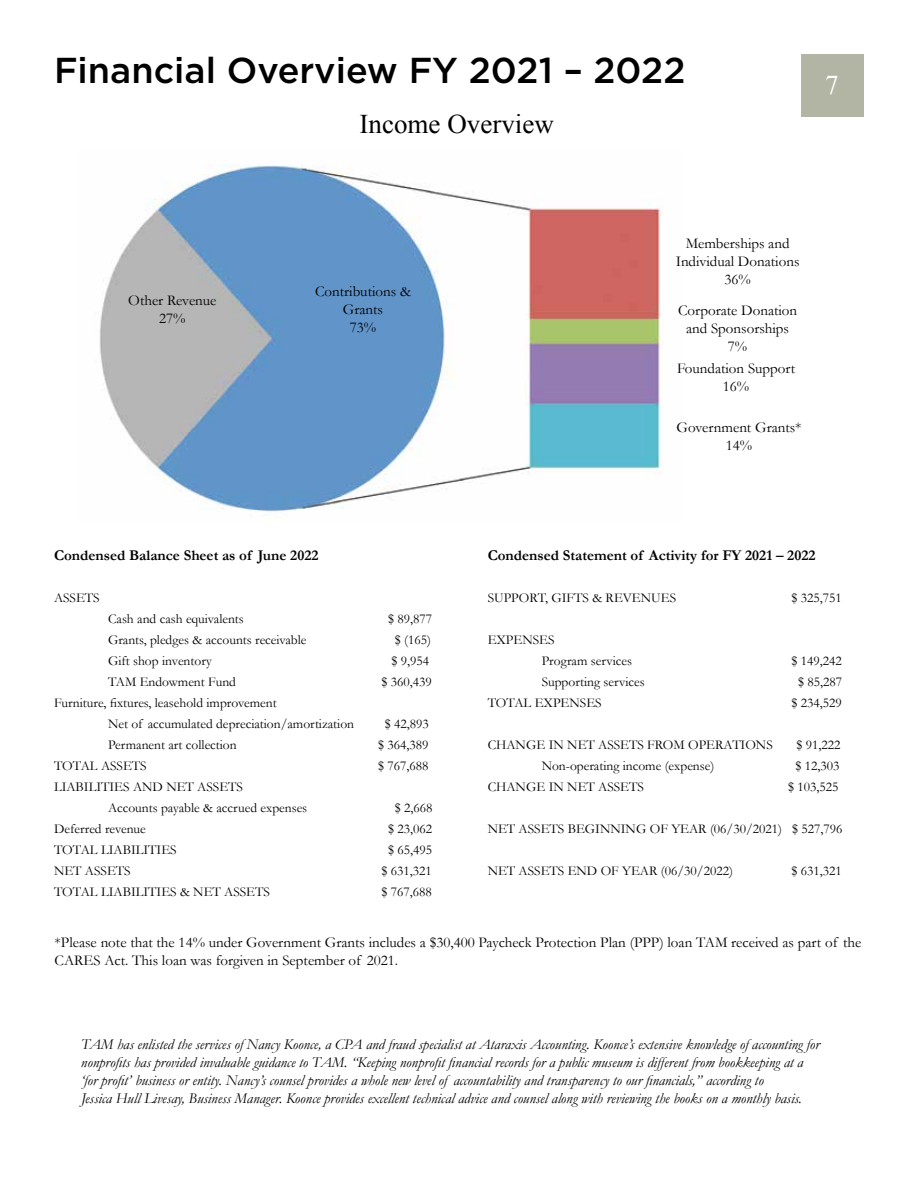
<style>
.page{position:relative;width:918px;height:1188px;background:#fff}
.page>*{position:absolute;margin:0;border:0;box-sizing:border-box;transform-origin:0 0}
.t1{font:500 36px "Gotham";color:#000}
.t2{font:27px "Times New Roman";color:#000}
.t3{font:27px "Times New Roman";color:#fff}
.t4{font:italic 15px/18px "Garamond";color:#000}
.t5{font:15px/18px "Garamond";color:#000;text-align:center}
.t6{font:700 15px "Garamond";color:#000}
.t7{font:13.5px/21px "Garamond";color:#000}
</style>
<div class="page">
<img style="left:99px;top:165px;width:565px;height:347px">
<div style="left:801px;top:54px;width:63px;height:63px;background:#b3b5a4"></div>
<h1 class="t1" style="left:54px;top:47px;width:633px">Financial Overview FY 2021 – 2022</h1>
<h2 class="t2" style="left:360px;top:106px;width:196px">Income Overview</h2>
<h2 class="t3" style="left:825px;top:67px;width:15px">7</h2>
<p class="t5" style="left:128px;top:291px;width:90px">Other Revenue<br>27%</p>
<p class="t5" style="left:315px;top:282px;width:97px">Contributions &amp;<br>Grants<br>73%</p>
<p class="t5" style="left:676px;top:234px;width:125px">Memberships and<br>Individual Donations<br>36%</p>
<p class="t5" style="left:678px;top:301px;width:121px">Corporate Donation and Sponsorships<br>7%</p>
<p class="t5" style="left:677px;top:359px;width:120px">Foundation Support<br>16%</p>
<p class="t5" style="left:677px;top:418px;width:127px">Government Grants*<br>14%</p>
<p class="t6" style="left:54px;top:546px;width:266px">Condensed Balance Sheet as of June 2022</p>
<p class="t7" style="left:54px;top:587px;width:47px">ASSETS</p>
<p class="t7" style="left:108px;top:608px;width:137px">Cash and cash equivalents</p>
<p class="t7" style="left:388px;top:608px;width:46px">$ 89,877</p>
<p class="t7" style="left:108px;top:629px;width:200px">Grants, pledges &amp; accounts receivable</p>
<p class="t7" style="left:395px;top:629px;width:38px">$ (165)</p>
<p class="t7" style="left:108px;top:650px;width:105px">Gift shop inventory</p>
<p class="t7" style="left:392px;top:650px;width:39px">$ 9,954</p>
<p class="t7" style="left:108px;top:671px;width:130px">TAM Endowment Fund</p>
<p class="t7" style="left:381px;top:671px;width:52px">$ 360,439</p>
<p class="t7" style="left:108px;top:692px;width:248px;text-indent:-54px">Furniture, fixtures, leasehold improvement<br>Net of accumulated depreciation/amortization</p>
<p class="t7" style="left:385px;top:713px;width:46px">$ 42,893</p>
<p class="t7" style="left:108px;top:734px;width:130px">Permanent art collection</p>
<p class="t7" style="left:378px;top:734px;width:52px">$ 364,389</p>
<p class="t7" style="left:54px;top:755px;width:94px">TOTAL ASSETS</p>
<p class="t7" style="left:378px;top:755px;width:52px">$ 767,688</p>
<p class="t7" style="left:108px;top:776px;width:201px;text-indent:-54px">LIABILITIES AND NET ASSETS<br>Accounts payable &amp; accrued expenses</p>
<p class="t7" style="left:395px;top:797px;width:39px">$ 2,668</p>
<p class="t7" style="left:54px;top:818px;width:93px">Deferred revenue</p>
<p class="t7" style="left:388px;top:818px;width:46px">$ 23,062</p>
<p class="t7" style="left:54px;top:839px;width:124px">TOTAL LIABILITIES</p>
<p class="t7" style="left:388px;top:839px;width:46px">$ 65,495</p>
<p class="t7" style="left:54px;top:860px;width:78px">NET ASSETS</p>
<p class="t7" style="left:381px;top:860px;width:52px">$ 631,321</p>
<p class="t7" style="left:54px;top:881px;width:217px">TOTAL LIABILITIES &amp; NET ASSETS</p>
<p class="t7" style="left:381px;top:881px;width:52px">$ 767,688</p>
<p class="t6" style="left:488px;top:546px;width:329px">Condensed Statement of Activity for FY 2021 – 2022</p>
<p class="t7" style="left:488px;top:587px;width:190px">SUPPORT, GIFTS &amp; REVENUES</p>
<p class="t7" style="left:791px;top:587px;width:52px">$ 325,751</p>
<p class="t7" style="left:542px;top:629px;width:92px;text-indent:-54px">EXPENSES<br>Program services</p>
<p class="t7" style="left:791px;top:650px;width:52px">$ 149,242</p>
<p class="t7" style="left:542px;top:671px;width:105px">Supporting services</p>
<p class="t7" style="left:798px;top:671px;width:46px">$ 85,287</p>
<p class="t7" style="left:488px;top:692px;width:115px">TOTAL EXPENSES</p>
<p class="t7" style="left:791px;top:692px;width:52px">$ 234,529</p>
<p class="t7" style="left:488px;top:734px;width:287px">CHANGE IN NET ASSETS FROM OPERATIONS</p>
<p class="t7" style="left:796px;top:734px;width:46px">$ 91,222</p>
<p class="t7" style="left:542px;top:755px;width:174px">Non-operating income (expense)</p>
<p class="t7" style="left:795px;top:755px;width:46px">$ 12,303</p>
<p class="t7" style="left:488px;top:776px;width:158px">CHANGE IN NET ASSETS</p>
<p class="t7" style="left:788px;top:776px;width:52px">$ 103,525</p>
<p class="t7" style="left:488px;top:818px;width:356px">NET ASSETS BEGINNING OF YEAR (06/30/2021) $ 527,796</p>
<p class="t7" style="left:488px;top:860px;width:247px">NET ASSETS END OF YEAR (06/30/2022)</p>
<p class="t7" style="left:791px;top:860px;width:52px">$ 631,321</p>
<p class="t5" style="left:55px;top:933px;width:808px;text-align:left">*Please note that the 14% under Government Grants includes a $30,400 Paycheck Protection Plan (PPP) loan TAM received as part of the<br>CARES Act. This loan was forgiven in September of 2021.</p>
<p class="t4" style="left:81px;top:1035px;width:740px">TAM has enlisted the services of Nancy Koonce, a CPA and fraud specialist at Ataraxis Accounting. Koonce’s extensive knowledge of accounting for nonprofits has provided invaluable guidance to TAM. “Keeping nonprofit financial records for a public museum is different from bookkeeping at a ‘for profit’ business or entity. Nancy’s counsel provides a whole new level of accountability and transparency to our financials,” according to<br>Jessica Hull Livesay, Business Manager. Koonce provides excellent technical advice and counsel along with reviewing the books on a monthly basis.</p>
</div>
